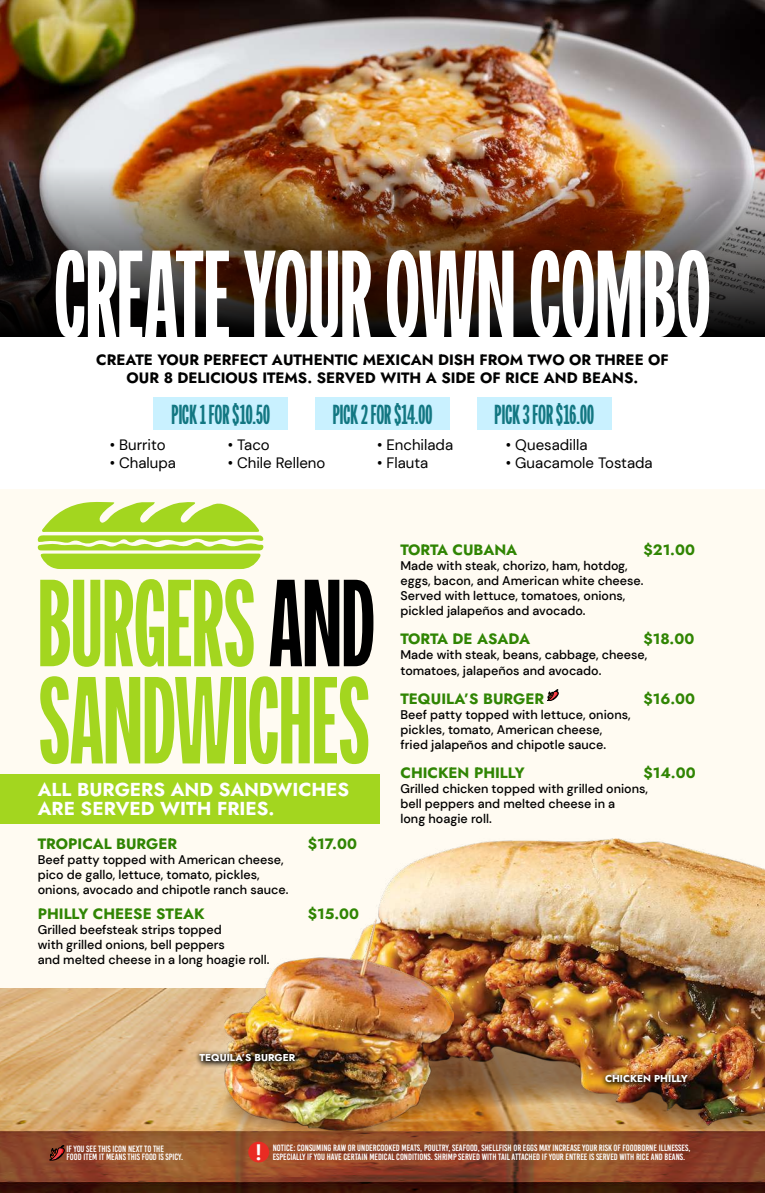
<style>
.page{position:relative;width:765px;height:1193px;background:#fff}
.page>*{position:absolute;margin:0;border:0;box-sizing:border-box;transform-origin:0 0}
.t1{font:124.12px "Franklin Ave.";letter-spacing:-.01em;color:#fff}
.t2{font:123.5px/97.1px "Franklin Ave.";letter-spacing:-.01em;color:#a3d61f}
.t3{font:27.5px "Franklin Ave.";letter-spacing:-.01em;color:#127782}
.t4{font:700 20.5px "Mokoko";color:#fff}
.t5{font:18.75px/18.8px "Jost";color:#fff}
.t6{font:15px "Jost";color:#308503}
.t7{font:15px/18px "Jost";color:#000101;text-align:center}
.t8{font:15px "DM Sans";color:#000}
.t9{font:500 12.5px/15px "DM Sans";color:#000}
.t10{font:10px "Jost";color:#fff}
.t11{font:9.12px/8.8px "Bebas Kai";color:#fff}
.s1{color:#000}
</style>
<div class="page">
<div style="left:0;top:489px;width:765px;height:602px;background:#fffbf2"></div>
<img style="left:0;top:988px;width:765px;height:204px">
<svg style="left:210px;top:1024px;width:555px;height:115px;background:#aa6f42"></svg>
<img style="left:0;top:0;width:765px;height:167px">
<img style="left:0;top:167px;width:765px;height:169px">
<div style="left:153px;top:398px;width:135px;height:32px;background:#c9f1ff"></div>
<div style="left:315px;top:398px;width:135px;height:32px;background:#c9f1ff"></div>
<div style="left:477px;top:398px;width:135px;height:32px;background:#c9f1ff"></div>
<div style="left:248px;top:1141px;width:21px;height:21px;background:#ea2b23;border-radius:50%"></div>
<svg style="left:49px;top:1145px;width:16px;height:15px"></svg>
<svg style="left:547px;top:689px;width:11px;height:11px"></svg>
<img style="left:378px;top:838px;width:387px;height:287px">
<img style="left:225px;top:918px;width:229px;height:212px">
<img style="left:194px;top:1048px;width:107px;height:19px">
<img style="left:600px;top:1069px;width:93px;height:19px">
<svg style="left:37px;top:502px;width:227px;height:67px"></svg>
<div style="left:0;top:774px;width:380px;height:50px;background:#a3d61f"></div>
<h1 class="t1" style="left:53px;top:236px;width:660px">CREATE YOUR OWN COMBO</h1>
<p class="t7" style="left:96px;top:351px;width:574px">CREATE YOUR PERFECT AUTHENTIC MEXICAN DISH FROM TWO OR THREE OF<br>OUR 8 DELICIOUS ITEMS. SERVED WITH A SIDE OF RICE AND BEANS.</p>
<h3 class="t3" style="left:172px;top:401px;width:100px">PICK 1 FOR $10.50</h3>
<h3 class="t3" style="left:333px;top:401px;width:101px">PICK 2 FOR $14.00</h3>
<h3 class="t3" style="left:495px;top:401px;width:101px">PICK 3 FOR $16.00</h3>
<p class="t8" style="left:110px;top:435px;width:57px">• Burrito</p>
<p class="t8" style="left:110px;top:453px;width:68px">• Chalupa</p>
<p class="t8" style="left:228px;top:435px;width:44px">• Taco</p>
<p class="t8" style="left:228px;top:453px;width:99px">• Chile Relleno</p>
<p class="t8" style="left:377px;top:435px;width:78px">• Enchilada</p>
<p class="t8" style="left:377px;top:453px;width:53px">• Flauta</p>
<p class="t8" style="left:506px;top:435px;width:83px">• Quesadilla</p>
<p class="t8" style="left:506px;top:453px;width:148px">• Guacamole Tostada</p>
<h2 class="t2" style="left:38px;top:575px;width:340px">BURGERS<span class="s1">AND<br></span>SANDWICHES</h2>
<h3 class="t5" style="left:38px;top:780px;width:313px">ALL BURGERS AND SANDWICHES<br>ARE SERVED WITH FRIES.</h3>
<p class="t6" style="left:38px;top:833px;width:141px">TROPICAL BURGER</p>
<p class="t6" style="left:308px;top:833px;width:51px">$17.00</p>
<p class="t9" style="left:38px;top:852px;width:252px">Beef patty topped with American cheese, pico de gallo, lettuce, tomato, pickles, onions, avocado and chipotle ranch sauce.</p>
<p class="t6" style="left:38px;top:903px;width:168px">PHILLY CHEESE STEAK</p>
<p class="t6" style="left:308px;top:903px;width:53px">$15.00</p>
<p class="t9" style="left:38px;top:921px;width:233px">Grilled beefsteak strips topped<br>with grilled onions, bell peppers<br>and melted cheese in a long hoagie roll.</p>
<p class="t6" style="left:400px;top:540px;width:118px">TORTA CUBANA</p>
<p class="t6" style="left:643px;top:540px;width:53px">$21.00</p>
<p class="t9" style="left:400px;top:558px;width:245px">Made with steak, chorizo, ham, hotdog, eggs, bacon, and American white cheese.<br>Served with lettuce, tomatoes, onions, pickled jalapeños and avocado.</p>
<p class="t6" style="left:400px;top:629px;width:131px">TORTA DE ASADA</p>
<p class="t6" style="left:643px;top:629px;width:52px">$18.00</p>
<p class="t9" style="left:400px;top:647px;width:248px">Made with steak, beans, cabbage, cheese, tomatoes, jalapeños and avocado.</p>
<p class="t6" style="left:400px;top:688px;width:145px">TEQUILA’S BURGER</p>
<p class="t6" style="left:643px;top:688px;width:53px">$16.00</p>
<p class="t9" style="left:400px;top:706px;width:232px">Beef patty topped with lettuce, onions, pickles, tomato, American cheese, fried jalapeños and chipotle sauce.</p>
<p class="t6" style="left:400px;top:762px;width:126px">CHICKEN PHILLY</p>
<p class="t6" style="left:643px;top:762px;width:54px">$14.00</p>
<p class="t9" style="left:400px;top:780px;width:249px">Grilled chicken topped with grilled onions, bell peppers and melted cheese in a<br>long hoagie roll.</p>
<p class="t10" style="left:199px;top:1051px;width:97px">TEQUILA’S BURGER</p>
<p class="t10" style="left:605px;top:1072px;width:84px">CHICKEN PHILLY</p>
<p class="t11" style="left:67px;top:1144px;width:118px">IF YOU SEE THIS ICON NEXT TO THE<br>FOOD ITEM IT MEANS THIS FOOD IS SPICY.</p>
<h3 class="t4" style="left:256px;top:1138px;width:8px">!</h3>
<p class="t11" style="left:273px;top:1152px;width:414px">ESPECIALLY IF YOU HAVE CERTAIN MEDICAL CONDITIONS. SHRIMP SERVED WITH TAIL ATTACHED IF YOUR ENTREE IS SERVED WITH RICE AND BEANS.</p>
<p class="t11" style="left:273px;top:1143px;width:419px">NOTICE: CONSUMING RAW OR UNDERCOOKED MEATS, POULTRY, SEAFOOD, SHELLFISH OR EGGS MAY INCREASE YOUR RISK OF FOODBORNE ILLNESSES,</p>
</div>
